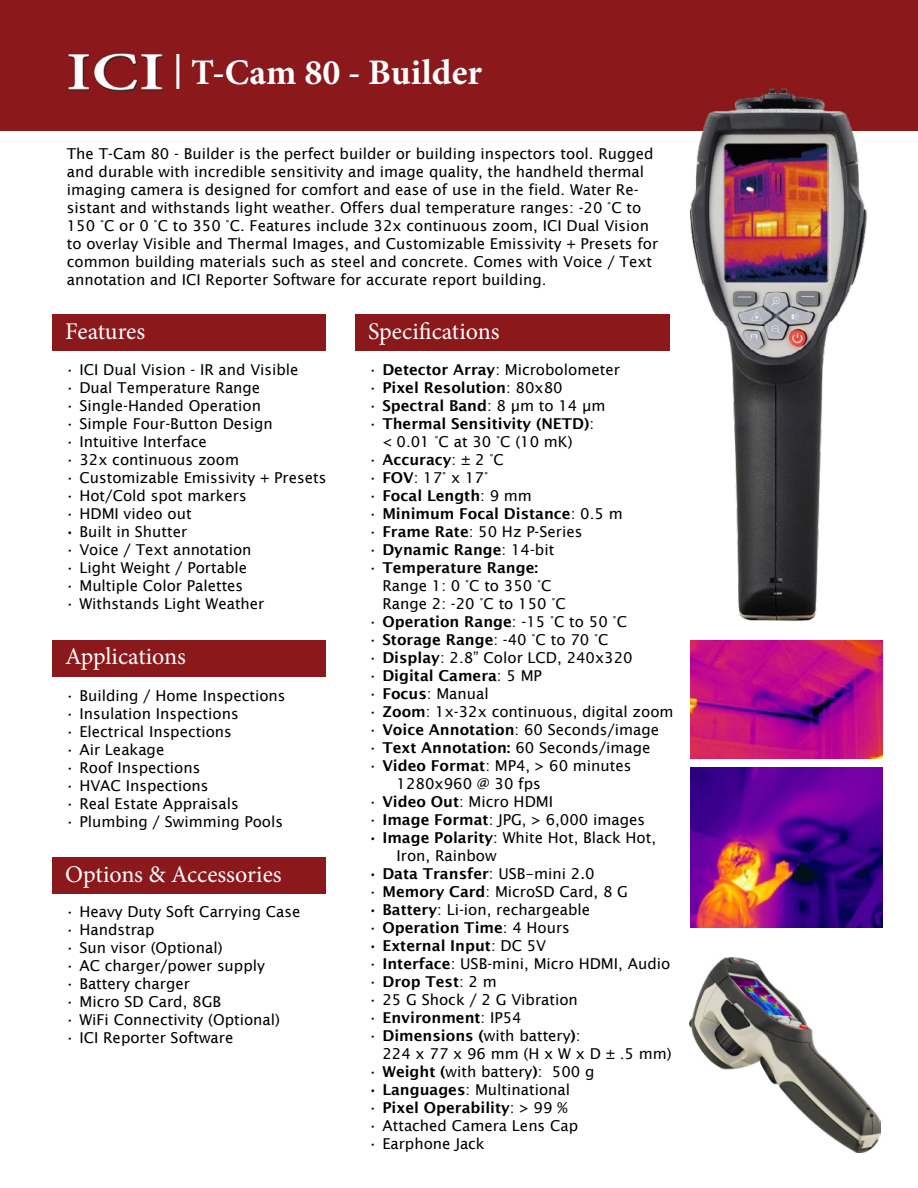
<style>
.page{position:relative;width:918px;height:1188px;background:#fff}
.page>*{position:absolute;margin:0;border:0;box-sizing:border-box;transform-origin:0 0}
.t1{font:700 36px "Minion Pro";color:#fff}
.t2{font:24px "Minion Pro";color:#fff}
.t3{font:15px/18px "Lucida Sans";color:#000}
.t4{font:600 15px/18px "Lucida Sans";color:#000;text-align:center}
.t5{font:15px "Lucida Sans Unicode";color:#000}
.s1{font-weight:600}
.s2{font-weight:400}
.s3{font-family:"Lucida Sans Unicode"}
.s4{font-family:"Lucida Sans";font-weight:600}
.s5{font-family:"Lucida Sans Unicode";font-weight:400}
.s6{font-family:"Lucida Sans"}
</style>
<div class="page">
<div style="left:0;top:0;width:918px;height:131px;background:#8b181b"></div>
<img style="left:68px;top:53px;width:94px;height:39px">
<hr style="left:176px;top:54px;width:3px;height:35px;background:#fff">
<div style="left:53px;top:857px;width:273px;height:36px;background:#8b181b"></div>
<div style="left:53px;top:640px;width:273px;height:36px;background:#8b181b"></div>
<div style="left:53px;top:314px;width:273px;height:36px;background:#8b181b"></div>
<img style="left:690px;top:672px;width:193px;height:86px">
<div style="left:355px;top:314px;width:315px;height:36px;background:#8b181b"></div>
<img style="left:690px;top:768px;width:193px;height:159px">
<img style="left:689px;top:958px;width:191px;height:195px">
<img style="left:659px;top:88px;width:224px;height:584px">
<h1 class="t1" style="left:191px;top:47px;width:292px">T-Cam 80 - Builder</h1>
<p class="t3" style="left:67px;top:145px;width:593px">The T-Cam 80 - Builder is the perfect builder or building inspectors tool. Rugged and durable with incredible sensitivity and image quality, the handheld thermal imaging camera is designed for comfort and ease of use in the field. Water Re&shy;sistant and withstands light weather. Offers dual temperature ranges: -20 °C to 150 °C or 0 °C to 350 °C. Features include 32x continuous zoom, ICI Dual Vision to overlay Visible and Thermal Images, and Customizable Emissivity + Presets for common building materials such as steel and concrete. Comes with Voice / Text annotation and ICI Reporter Software for accurate report building.</p>
<h2 class="t2" style="left:368px;top:315px;width:133px">Specifications</h2>
<p class="t3" style="left:368px;top:360px;width:253px">• <span class="s1">Detector Array</span>: Microbolometer</p>
<p class="t4" style="left:368px;top:378px;width:196px"><span class="s2">•</span> Pixel Resolution<span class="s2">: 80x80</span></p>
<p class="t4" style="left:368px;top:396px;width:239px"><span class="s2">•</span> Spectral Band<span class="s2">: 8 µm to 14 µm</span></p>
<p class="t4" style="left:368px;top:414px;width:228px"><span class="s2">•</span> Thermal Sensitivity (NETD)<span class="s2">: &lt; 0.01 °C at 30 °C (10 mK)</span></p>
<p class="t4" style="left:368px;top:450px;width:137px"><span class="s2">•</span> Accuracy<span class="s2">: ± 2 °C</span></p>
<p class="t3" style="left:368px;top:468px;width:122px">• <span class="s1">FOV</span>: 17° x 17°</p>
<p class="t4" style="left:368px;top:486px;width:165px"><span class="s2">•</span> Focal Length<span class="s2">: 9 mm</span></p>
<p class="t4" style="left:368px;top:504px;width:256px"><span class="s2">•</span> Minimum Focal Distance<span class="s2">: 0.5 m</span></p>
<p class="t3" style="left:368px;top:522px;width:216px">• <span class="s1">Frame Rate</span>: 50 Hz P-Series</p>
<p class="t4" style="left:368px;top:540px;width:188px"><span class="s2">•</span> Dynamic Range<span class="s2">: 14-bit</span></p>
<p class="t3" style="left:382px;top:558px;width:185px;text-indent:-14px">• <span class="s1">Temperature Range:<br></span>Range 1: 0 °C to 350 °C<br>Range 2: -20 °C to 150 °C</p>
<p class="t4" style="left:368px;top:612px;width:260px"><span class="s2">•</span> Operation Range<span class="s2">: -15 °C to 50 °C</span></p>
<p class="t3" style="left:368px;top:630px;width:242px">• <span class="s1">Storage Range</span>: -40 °C to 70 °C</p>
<p class="t3" style="left:368px;top:648px;width:266px">• <span class="s1">Display</span>: 2.8” Color LCD, 240x320</p>
<p class="t4" style="left:368px;top:666px;width:175px"><span class="s2">•</span> Digital Camera<span class="s2">: 5 MP</span></p>
<p class="t3" style="left:368px;top:684px;width:122px">• <span class="s1">Focus</span>: Manual</p>
<p class="t3" style="left:368px;top:702px;width:307px">• <span class="s1">Zoom</span>: 1x-32x continuous, digital zoom</p>
<p class="t3" style="left:368px;top:720px;width:293px">• <span class="s1">Voice Annotation</span>: 60 Seconds/image</p>
<p class="t3" style="left:368px;top:738px;width:284px">• <span class="s1">Text Annotation:</span> 60 Seconds/image</p>
<p class="t3" style="left:397px;top:756px;width:236px;text-indent:-28px">• <span class="s1">Video Format</span>: MP4, &gt; 60 minutes<br>1280x960 @ 30 fps</p>
<p class="t3" style="left:368px;top:792px;width:186px">• <span class="s1">Video Out</span>: Micro HDMI</p>
<p class="t3" style="left:368px;top:810px;width:278px">• <span class="s1">Image Format</span>: JPG, &gt; 6,000 images</p>
<p class="t3" style="left:397px;top:828px;width:261px;text-indent:-28px"><span class="s3">•</span> <span class="s1">Image Polarity</span>: White Hot, Black Hot,<br>Iron, Rainbow</p>
<p class="t5" style="left:368px;top:862px;width:228px">• <span class="s4">Data Transfer</span>: USB-mini 2.0</p>
<p class="t3" style="left:368px;top:882px;width:261px">• <span class="s1">Memory Card</span>: MicroSD Card, 8 G</p>
<p class="t3" style="left:368px;top:900px;width:224px"><span class="s3">•</span> <span class="s1">Battery</span>: Li-ion, rechargeable</p>
<p class="t4" style="left:368px;top:918px;width:203px"><span class="s2">•</span> Operation Time<span class="s2">: 4 Hours</span></p>
<p class="t4" style="left:368px;top:936px;width:179px"><span class="s5">•</span> External Input<span class="s2">: DC 5V</span></p>
<p class="t3" style="left:368px;top:954px;width:304px">• <span class="s1">Interface</span>: USB-mini, Micro HDMI, Audio</p>
<p class="t4" style="left:368px;top:972px;width:130px"><span class="s2">•</span> Drop Test<span class="s2">: 2 m</span></p>
<p class="t3" style="left:368px;top:990px;width:211px">• 25 G Shock / 2 G Vibration</p>
<p class="t4" style="left:368px;top:1008px;width:155px"><span class="s2">•</span> Environment<span class="s2">: IP54</span></p>
<p class="t3" style="left:382px;top:1026px;width:291px;text-indent:-14px">• <span class="s1">Dimensions (</span>with battery<span class="s1">)</span>:<br>224 x 77 x 96 mm (H x W x D ± .5 mm)</p>
<p class="t3" style="left:368px;top:1062px;width:228px">• <span class="s1">Weight (</span>with battery<span class="s1">)</span>: 500 g</p>
<p class="t3" style="left:368px;top:1080px;width:204px"><span class="s3">•</span> <span class="s1">Languages</span>: Multinational</p>
<p class="t4" style="left:368px;top:1098px;width:201px"><span class="s2">•</span> Pixel Operability<span class="s2">: &gt; 99 %</span></p>
<p class="t5" style="left:368px;top:1114px;width:211px"><span class="s6">•</span> Attached Camera Lens Cap</p>
<p class="t3" style="left:368px;top:1134px;width:118px">• Earphone Jack</p>
<h2 class="t2" style="left:65px;top:315px;width:82px">Features</h2>
<p class="t3" style="left:65px;top:360px;width:235px">• ICI Dual Vision - IR and Visible</p>
<p class="t3" style="left:65px;top:378px;width:197px">• Dual Temperature Range</p>
<p class="t3" style="left:65px;top:396px;width:197px">• Single-Handed Operation</p>
<p class="t3" style="left:65px;top:414px;width:209px">• Simple Four-Button Design</p>
<p class="t3" style="left:65px;top:432px;width:143px">• Intuitive Interface</p>
<p class="t3" style="left:65px;top:450px;width:175px">• 32x continuous zoom</p>
<p class="t3" style="left:65px;top:468px;width:263px">• Customizable Emissivity + Presets</p>
<p class="t3" style="left:65px;top:486px;width:183px">• Hot/Cold spot markers</p>
<p class="t3" style="left:65px;top:504px;width:128px">• HDMI video out</p>
<p class="t5" style="left:65px;top:520px;width:123px">• Built in Shutter</p>
<p class="t3" style="left:65px;top:540px;width:188px">• Voice / Text annotation</p>
<p class="t3" style="left:65px;top:558px;width:183px">• Light Weight / Portable</p>
<p class="t3" style="left:65px;top:576px;width:180px">• Multiple Color Palettes</p>
<p class="t3" style="left:65px;top:594px;width:201px">• Withstands Light Weather</p>
<h2 class="t2" style="left:65px;top:641px;width:122px">Applications</h2>
<p class="t3" style="left:65px;top:686px;width:222px">• Building / Home Inspections</p>
<p class="t3" style="left:65px;top:704px;width:175px">• Insulation Inspections</p>
<p class="t3" style="left:65px;top:722px;width:168px">• Electrical Inspections</p>
<p class="t3" style="left:65px;top:740px;width:101px">• Air Leakage</p>
<p class="t3" style="left:65px;top:758px;width:137px">• Roof Inspections</p>
<p class="t3" style="left:65px;top:776px;width:145px">• HVAC Inspections</p>
<p class="t3" style="left:65px;top:794px;width:175px">• Real Estate Appraisals</p>
<p class="t3" style="left:65px;top:812px;width:219px">• Plumbing / Swimming Pools</p>
<h2 class="t2" style="left:65px;top:858px;width:218px">Options &amp; Accessories</h2>
<p class="t3" style="left:65px;top:903px;width:237px">• Heavy Duty Soft Carrying Case</p>
<p class="t3" style="left:65px;top:921px;width:91px">• Handstrap</p>
<p class="t3" style="left:65px;top:939px;width:159px">• Sun visor (Optional)</p>
<p class="t3" style="left:65px;top:957px;width:201px">• AC charger/power supply</p>
<p class="t3" style="left:65px;top:975px;width:126px">• Battery charger</p>
<p class="t3" style="left:65px;top:993px;width:157px">• Micro SD Card, 8GB</p>
<p class="t3" style="left:65px;top:1011px;width:216px">• WiFi Connectivity (Optional)</p>
<p class="t3" style="left:65px;top:1029px;width:170px">• ICI Reporter Software</p>
</div>
